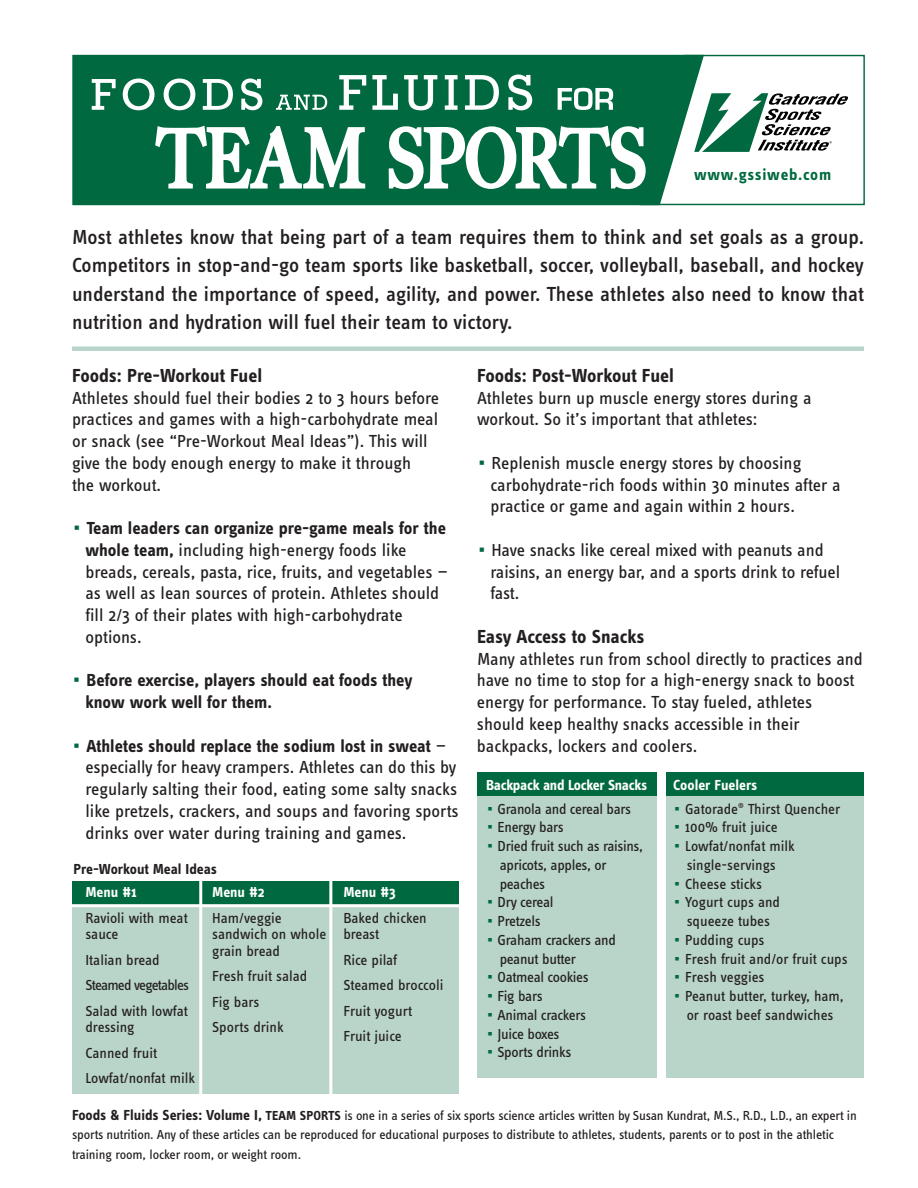
<style>
.page{position:relative;width:918px;height:1188px;background:#fff}
.page>*{position:absolute;margin:0;border:0;box-sizing:border-box;transform-origin:0 0}
.t1{font:500 21px/28.5px "Info Text";color:#231f20;text-align:justify}
.t2{font:700 19.5px "Info Text";letter-spacing:-.01em;color:#231f20}
.t3{font:18px/21.8px "Info Text";color:#231f20}
.t4{font:700 18px/21.8px "Info Text";color:#231f20}
.t5{font:700 16.65px "Info Text";letter-spacing:.045em;color:#00693f}
.t6{font:15px/18.8px "Info Text";letter-spacing:-.01em;color:#231f20}
.t7{font:700 15px "Info Text";letter-spacing:-.02em;color:#fff}
.t8{font:700 15px "Info Text";letter-spacing:-.01em;color:#231f20}
.t9{font:13.5px/19.5px "Info Text";letter-spacing:-.015em;color:#231f20}
.s1{font-weight:700}
.s2{font-weight:700;color:#fff}
.s3{font-weight:700;font-size:15px}
</style>
<div class="page">
<div style="left:477px;top:790px;width:180px;height:288px;background:#b9d4c9"></div>
<div style="left:666px;top:790px;width:198px;height:288px;background:#b9d4c9"></div>
<div style="left:72px;top:55px;width:81px;height:150px;background:#00693f"></div>
<svg style="left:92px;top:79px;width:24px;height:31px"></svg>
<svg style="left:123px;top:79px;width:32px;height:31px"></svg>
<div style="left:128px;top:83px;width:21px;height:23px;background:#00693f;border-radius:50%"></div>
<div style="left:72px;top:346px;width:792px;height:5px;background:#b9d4c9"></div>
<div style="left:72px;top:898px;width:387px;height:195px;background:#b9d4c9"></div>
<div style="left:72px;top:881px;width:387px;height:24px;background:#00693f"></div>
<hr style="left:199px;top:881px;width:3px;height:217px;background:#fff">
<hr style="left:329px;top:881px;width:3px;height:217px;background:#fff">
<hr style="left:72px;top:904px;width:387px;height:3px;background:#fff">
<div style="left:477px;top:772px;width:180px;height:23px;background:#00693f"></div>
<div style="left:666px;top:772px;width:198px;height:23px;background:#00693f"></div>
<svg style="left:153px;top:54px;width:712px;height:293px"></svg>
<p class="t5" style="left:694px;top:167px;width:139px">www.gssiweb.com</p>
<p class="t1" style="left:72px;top:224px;width:794px">Most athletes know that being part of a team requires them to think and set goals as a group.<br>Competitors in stop-and-go team sports like basketball, soccer, volleyball, baseball, and hockey understand the importance of speed, agility, and power. These athletes also need to know that nutrition and hydration will fuel their team to victory.</p>
<p class="t2" style="left:72px;top:368px;width:192px">Foods: Pre-Workout Fuel</p>
<p class="t3" style="left:72px;top:389px;width:369px">Athletes should fuel their bodies 2 to 3 hours before practices and games with a high-carbohydrate meal or snack (see “Pre-Workout Meal Ideas”). This will give the body enough energy to make it through<br>the workout.</p>
<p class="t3" style="left:85px;top:519px;width:364px"><span class="s1">Team leaders can organize pre-game meals for the whole team,</span> including high-energy foods like breads, cereals, pasta, rice, fruits, and vegetables — as well as lean sources of protein. Athletes should fill 2/3 of their plates with high-carbohydrate options.</p>
<p class="t4" style="left:85px;top:671px;width:329px">Before exercise, players should eat foods they know work well for them.</p>
<p class="t3" style="left:85px;top:737px;width:375px"><span class="s1">Athletes should replace the sodium lost in sweat</span> — especially for heavy crampers. Athletes can do this by regularly salting their food, eating some salty snacks like pretzels, crackers, and soups and favoring sports drinks over water during training and games.</p>
<p class="t2" style="left:477px;top:368px;width:198px">Foods: Post-Workout Fuel</p>
<p class="t3" style="left:477px;top:389px;width:336px">Athletes burn up muscle energy stores during a workout. So it’s important that athletes:</p>
<p class="t3" style="left:490px;top:454px;width:352px">Replenish muscle energy stores by choosing carbohydrate-rich foods within 30 minutes after a practice or game and again within 2 hours.</p>
<p class="t3" style="left:490px;top:541px;width:351px">Have snacks like cereal mixed with peanuts and raisins, an energy bar, and a sports drink to refuel fast.</p>
<p class="t2" style="left:477px;top:629px;width:169px">Easy Access to Snacks</p>
<p class="t3" style="left:477px;top:650px;width:387px">Many athletes run from school directly to practices and have no time to stop for a high-energy snack to boost energy for performance. To stay fueled, athletes should keep healthy snacks accessible in their backpacks, lockers and coolers.</p>
<p class="t7" style="left:486px;top:779px;width:162px">Backpack and Locker Snacks</p>
<p class="t6" style="left:497px;top:801px;width:147px">Granola and cereal bars<br>Energy bars<br>Dried fruit such as raisins, apricots, apples, or peaches<br>Dry cereal<br>Pretzels<br>Graham crackers and peanut butter<br>Oatmeal cookies<br>Fig bars<br>Animal crackers<br>Juice boxes<br>Sports drinks</p>
<p class="t6" style="left:685px;top:775px;width:157px;line-height:23.2px;text-indent:-12px"><span class="s2">Cooler Fuelers<br></span>Gatorade<sup>®</sup> Thirst Quencher</p>
<p class="t6" style="left:685px;top:819px;width:164px">100% fruit juice<br>Lowfat/nonfat milk single-servings<br>Cheese sticks<br>Yogurt cups and<br>squeeze tubes<br>Pudding cups<br>Fresh fruit and/or fruit cups<br>Fresh veggies<br>Peanut butter, turkey, ham, or roast beef sandwiches</p>
<p class="t8" style="left:74px;top:862px;width:145px">Pre-Workout Meal Ideas</p>
<p class="t7" style="left:86px;top:886px;width:53px">Menu #1</p>
<p class="t6" style="left:86px;top:911px;width:104px;line-height:16.5px">Ravioli with meat sauce</p>
<p class="t6" style="left:86px;top:949px;width:105px;line-height:25.5px">Italian bread<br>Steamed vegetables<br>Salad with lowfat</p>
<p class="t6" style="left:86px;top:1016px;width:111px;line-height:25.5px">dressing<br>Canned fruit<br>Lowfat/nonfat milk</p>
<p class="t7" style="left:212px;top:886px;width:54px">Menu #2</p>
<p class="t6" style="left:212px;top:911px;width:116px;line-height:16.5px">Ham/veggie sandwich on whole grain bread</p>
<p class="t6" style="left:212px;top:965px;width:97px;line-height:25.5px">Fresh fruit salad<br>Fig bars<br>Sports drink</p>
<p class="t7" style="left:343px;top:886px;width:54px">Menu #3</p>
<p class="t6" style="left:343px;top:911px;width:85px;line-height:16.5px">Baked chicken breast</p>
<p class="t6" style="left:343px;top:949px;width:102px;line-height:25.5px">Rice pilaf<br>Steamed broccoli<br>Fruit yogurt<br>Fruit juice</p>
<p class="t9" style="left:72px;top:1107px;width:786px"><span class="s3">Foods &amp; Fluids Series: Volume I,</span> <span class="s1">TEAM SPORTS</span> is one in a series of six sports science articles written by Susan Kundrat, M.S., R.D., L.D., an expert in sports nutrition. Any of these articles can be reproduced for educational purposes to distribute to athletes, students, parents or to post in the athletic training room, locker room, or weight room.</p>
</div>
